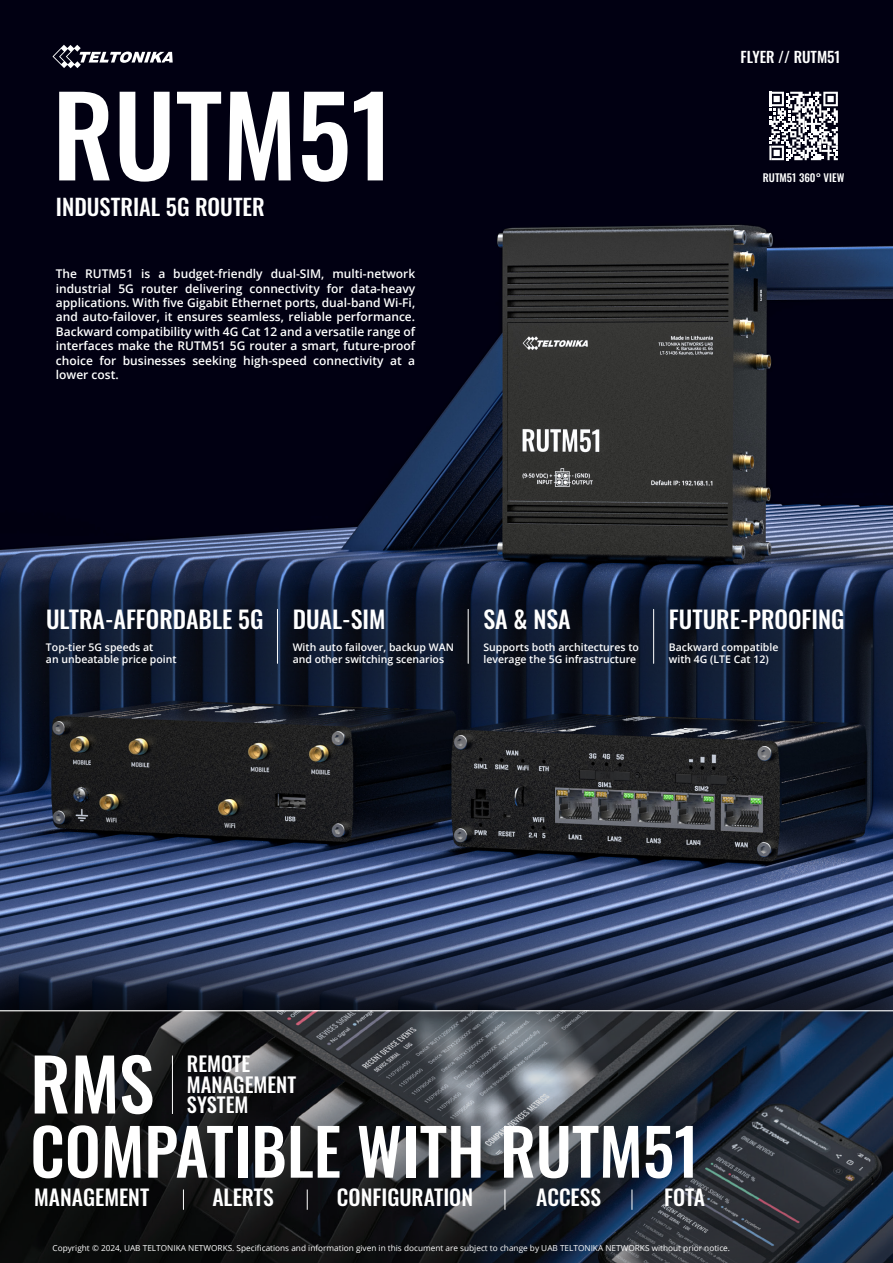
<style>
.page{position:relative;width:893px;height:1263px;background:#fff}
.page>*{position:absolute;margin:0;border:0;box-sizing:border-box;transform-origin:0 0}
.t1{font:500 109.5px "Oswald";color:#fff}
.t2{font:500 71.55px "Oswald";color:#fff}
.t3{font:500 63.9px "Oswald";color:#fff}
.t4{font:500 24px "Oswald";color:#fff}
.t5{font:500 22.5px "Oswald";color:#fff}
.t6{font:500 21.6px "Oswald";color:#fff}
.t7{font:500 20.4px/20.4px "Oswald";color:#fff}
.t8{font:500 15px "Oswald";color:#fff}
.t9{font:600 12px/14.4px "Open Sans";color:#fff;text-align:justify}
.t10{font:500 10.65px "Oswald";color:#fff}
.t11{font:600 10.5px/12.6px "Open Sans";color:#fff}
.t12{font:8.25px "Open Sans";color:#fff}
</style>
<div class="page">
<img style="left:0;top:0;width:893px;height:866px">
<img style="left:0;top:546px;width:893px;height:213px">
<svg style="left:52px;top:45px;width:121px;height:23px"></svg>
<img style="left:0;top:866px;width:893px;height:144px">
<svg style="left:0;top:1011px;width:893px;height:252px;background:#252a32"></svg>
<hr style="left:172px;top:1055px;width:1px;height:59px;background:#fff">
<svg style="left:183px;top:1189px;width:1px;height:21px"></svg>
<svg style="left:307px;top:1189px;width:1px;height:21px"></svg>
<svg style="left:505px;top:1189px;width:1px;height:21px"></svg>
<svg style="left:632px;top:1189px;width:1px;height:21px"></svg>
<hr style="left:277px;top:609px;width:1px;height:54px;background:#fff">
<hr style="left:468px;top:609px;width:1px;height:54px;background:#fff">
<hr style="left:653px;top:609px;width:1px;height:54px;background:#fff">
<svg style="left:769px;top:92px;width:69px;height:68px"></svg>
<h1 class="t1" style="left:52px;top:79px;width:343px">RUTM51</h1>
<h3 class="t5" style="left:56px;top:195px;width:210px">INDUSTRIAL 5G ROUTER</h3>
<p class="t9" style="left:56px;top:266px;width:361px">The RUTM51 is a budget-friendly dual-SIM, multi-network industrial 5G router delivering connectivity for data-heavy applications. With five Gigabit Ethernet ports, dual-band Wi-Fi, and auto-failover, it ensures seamless, reliable performance.<br>Backward compatibility with 4G Cat 12 and a versatile range of interfaces make the RUTM51 5G router a smart, future-proof choice for businesses seeking high-speed connectivity at a lower cost.</p>
<p class="t8" style="left:741px;top:49px;width:101px">FLYER // RUTM51</p>
<p class="t10" style="left:763px;top:172px;width:83px">RUTM51 360° VIEW</p>
<h3 class="t4" style="left:46px;top:607px;width:341px">ULTRA-AFFORDABLE 5G DUAL-SIM</h3>
<h3 class="t4" style="left:483px;top:607px;width:89px">SA &amp; NSA</h3>
<h3 class="t4" style="left:669px;top:607px;width:177px">FUTURE-PROOFING</h3>
<p class="t11" style="left:293px;top:640px;width:163px">With auto failover, backup WAN and other switching scenarios</p>
<p class="t11" style="left:46px;top:640px;width:132px">Top-tier 5G speeds at<br>an unbeatable price point</p>
<p class="t11" style="left:483px;top:640px;width:157px">Supports both architectures to leverage the 5G infrastructure</p>
<p class="t11" style="left:669px;top:640px;width:111px">Backward compatible with 4G (LTE Cat 12)</p>
<h2 class="t2" style="left:30px;top:1047px;width:125px">RMS</h2>
<h3 class="t7" style="left:187px;top:1055px;width:111px">REMOTE<br>MANAGEMENT<br>SYSTEM</h3>
<h3 class="t3" style="left:30px;top:1118px;width:670px">COMPATIBLE WITH RUTM51</h3>
<h3 class="t6" style="left:34px;top:1185px;width:117px">MANAGEMENT</h3>
<h3 class="t6" style="left:212px;top:1185px;width:63px">ALERTS</h3>
<h3 class="t6" style="left:337px;top:1185px;width:138px">CONFIGURATION</h3>
<h3 class="t6" style="left:536px;top:1185px;width:66px">ACCESS</h3>
<h3 class="t6" style="left:664px;top:1185px;width:43px">FOTA</h3>
<p class="t12" style="left:53px;top:1242px;width:679px">Copyright © 2024, UAB TELTONIKA NETWORKS. Specifications and information given in this document are subject to change by UAB TELTONIKA NETWORKS without prior notice.</p>
</div>
